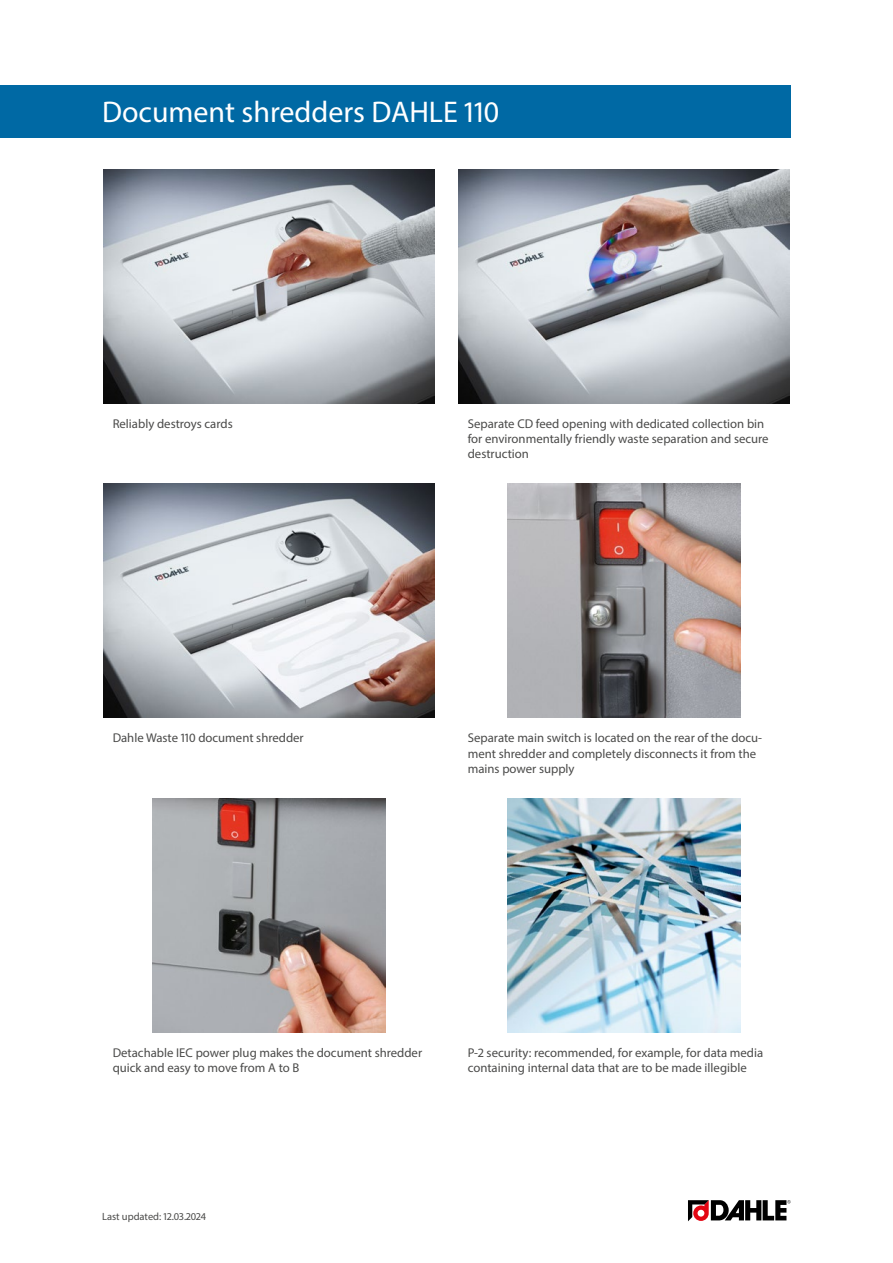
<style>
.page{position:relative;width:893px;height:1263px;background:#fff}
.page>*{position:absolute;margin:0;border:0;box-sizing:border-box;transform-origin:0 0}
.Produktname{font:30px "Myriad Pro";color:#fff}
.Fliesstexte{font:12.75px/15.3px "Myriad Pro";color:#4a4a49}
.t1{font:10.5px "Myriad Pro";color:#4a4a49}
</style>
<div class="page">
<img style="left:103px;top:169px;width:332px;height:234px">
<img style="left:458px;top:169px;width:332px;height:234px">
<img style="left:103px;top:484px;width:332px;height:234px">
<img style="left:507px;top:484px;width:234px;height:234px">
<img style="left:152px;top:798px;width:234px;height:234px">
<img style="left:507px;top:798px;width:234px;height:234px">
<svg style="left:688px;top:1200px;width:103px;height:21px"></svg>
<div style="left:0;top:85px;width:791px;height:53px;background:#0069a4"></div>
<p class="Produktname" style="left:102px;top:94px;width:399px">Document shredders DAHLE 110</p>
<p class="Fliesstexte" style="left:113px;top:416px;width:122px">Reliably destroys cards</p>
<p class="Fliesstexte" style="left:468px;top:416px;width:302px">Separate CD feed opening with dedicated collection bin for environmentally friendly waste separation and secure destruction</p>
<p class="Fliesstexte" style="left:113px;top:730px;width:193px">Dahle Waste 110 document shredder</p>
<p class="Fliesstexte" style="left:468px;top:730px;width:296px">Separate main switch is located on the rear of the docu&shy;ment shredder and completely disconnects it from the mains power supply</p>
<p class="Fliesstexte" style="left:113px;top:1045px;width:311px">Detachable IEC power plug makes the document shredder quick and easy to move from A to B</p>
<p class="Fliesstexte" style="left:468px;top:1045px;width:297px">P-2 security: recommended, for example, for data media containing internal data that are to be made illegible</p>
<p class="t1" style="left:102px;top:1210px;width:105px">Last updated: 12.03.2024</p>
</div>
